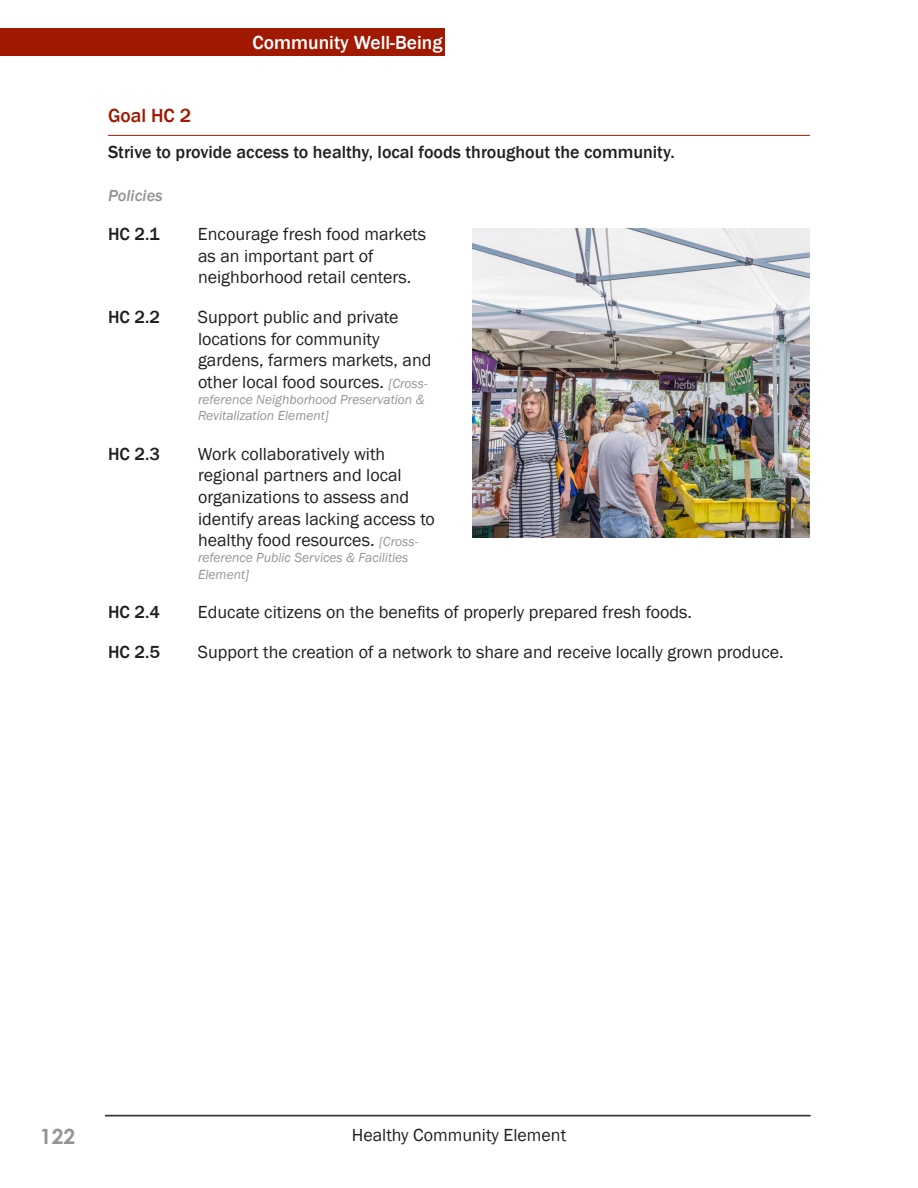
<style>
.page{position:relative;width:918px;height:1188px;background:#fff}
.page>*{position:absolute;margin:0;border:0;box-sizing:border-box;transform-origin:0 0}
.t1{font:700 21px "Century Gothic";color:#939598}
.t2{font:500 19.5px "Franklin Gothic";color:#fff}
.Goal_Title{font:500 19.5px "Franklin Gothic";color:#a01900}
.Policy_Body{font:18px/21.6px "Franklin Gothic";color:#231f20}
.Goal_Text{font:500 18px "Franklin Gothic";color:#231f20}
.Policy_Body-2{font:500 18px "Franklin Gothic";color:#231f20}
.Element_Name_Bottom{font:18px "Franklin Gothic";color:#231f20}
.Policies_Header{font:italic 500 16.5px "Franklin Gothic";color:#939598}
.Policy_Body-3{font:italic 13.5px/16.2px "Franklin Gothic";color:#939598}
.s1{font-style:italic;font-size:13.5px;color:#939598}
</style>
<div class="page">
<hr style="left:108px;top:135px;width:702px;height:1px;background:#a01900">
<img style="left:472px;top:228px;width:338px;height:309px">
<div style="left:0;top:28px;width:446px;height:28px;background:#a01900"></div>
<hr style="left:105px;top:1115px;width:706px;height:1px;background:#231f20">
<hr style="left:105px;top:1116px;width:706px;height:1px;background:#231f20">
<p class="t2" style="left:253px;top:30px;width:191px">Community Well-Being</p>
<p class="Goal_Title" style="left:108px;top:103px;width:85px">Goal HC 2</p>
<p class="Goal_Text" style="left:108px;top:141px;width:568px">Strive to provide access to healthy, local foods throughout the community.</p>
<p class="Policies_Header" style="left:108px;top:185px;width:56px">Policies</p>
<p class="Policy_Body-2" style="left:108px;top:223px;width:53px">HC 2.1</p>
<p class="Policy_Body" style="left:198px;top:224px;width:230px">Encourage fresh food markets as an important part of neighborhood retail centers.</p>
<p class="Policy_Body-2" style="left:108px;top:306px;width:53px">HC 2.2</p>
<p class="Policy_Body" style="left:198px;top:307px;width:235px">Support public and private locations for community gardens, farmers markets, and other local food sources. <span class="s1">[Cross-</span></p>
<p class="Policy_Body-3" style="left:198px;top:392px;width:228px">reference Neighborhood Preservation &amp;<br>Revitalization Element]</p>
<p class="Policy_Body-2" style="left:108px;top:443px;width:53px">HC 2.3</p>
<p class="Policy_Body" style="left:198px;top:443px;width:238px">Work collaboratively with regional partners and local organizations to assess and identify areas lacking access to healthy food resources. <span class="s1">[Cross-</span></p>
<p class="Policy_Body-3" style="left:198px;top:550px;width:212px">reference Public Services &amp; Facilities<br>Element]</p>
<p class="Policy_Body-2" style="left:108px;top:601px;width:53px">HC 2.4</p>
<p class="Policy_Body" style="left:198px;top:602px;width:495px">Educate citizens on the benefits of properly prepared fresh foods.</p>
<p class="Policy_Body-2" style="left:108px;top:641px;width:53px">HC 2.5</p>
<p class="Policy_Body" style="left:198px;top:641px;width:587px">Support the creation of a network to share and receive locally grown produce.</p>
<p class="t1" style="left:40px;top:1121px;width:37px">122</p>
<p class="Element_Name_Bottom" style="left:352px;top:1123px;width:216px">Healthy Community Element</p>
</div>
